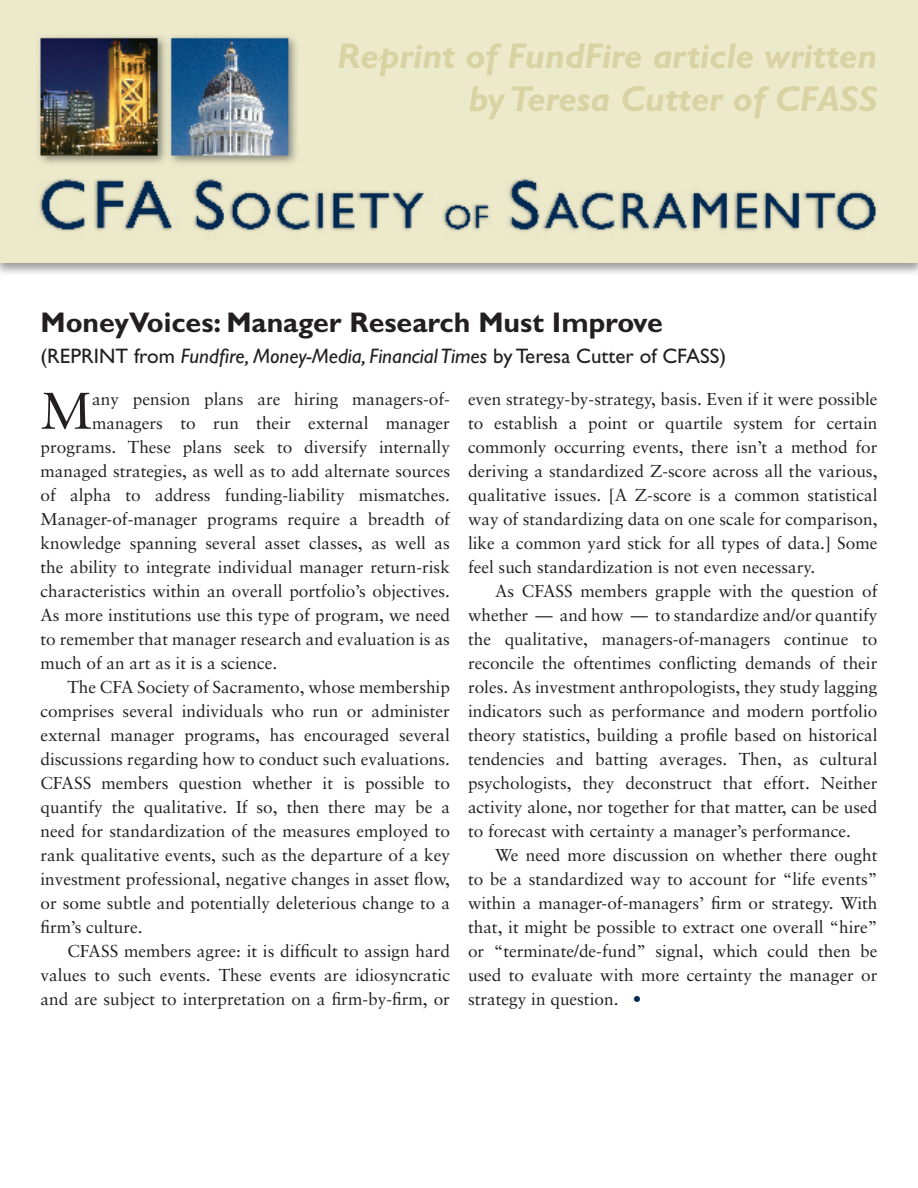
<style>
.page{position:relative;width:918px;height:1188px;background:#fff}
.page>*{position:absolute;margin:0;border:0;box-sizing:border-box;transform-origin:0 0}
.body{font:51.6px "Sabon";color:#231f20}
.t1{font:italic 700 36px/43.2px "Gill Sans";color:#d9d3a3;text-align:right}
.headline_1{font:700 28.5px "Gill Sans";color:#231f20}
.headline_1-2{font:italic 21px "Gill Sans";color:#231f20}
.body-2{font:17.25px/24px "Sabon";color:#231f20;text-align:justify}
.s1{font-style:normal}
.s2{color:#002a54}
</style>
<div class="page">
<div style="left:0;top:0;width:918px;height:277px;background:#231f20;opacity:.45"></div>
<img style="left:0;top:0;width:918px;height:263px">
<p class="t1" style="left:337px;top:34px;width:542px">Reprint of FundFire article written by Teresa Cutter of CFASS</p>
<p class="headline_1" style="left:40px;top:305px;width:624px">MoneyVoices: Manager Research Must Improve</p>
<p class="headline_1-2" style="left:40px;top:344px;width:687px"><span class="s1">(REPRINT from</span> Fundfire, Money-Media, Financial Times <span class="s1">by Teresa Cutter of CFASS)</span></p>
<p class="body" style="left:40px;top:380px;width:53px">M</p>
<p class="body-2" style="left:92px;top:387px;width:359px">any pension plans are hiring managers-of-</p>
<p class="body-2" style="left:468px;top:387px;width:411px">even strategy-by-strategy, basis. Even if it were possible to establish a point or quartile system for certain commonly occurring events, there isn’t a method for deriving a standardized Z-score across all the various, qualitative issues. [A Z-score is a common statistical way of standardizing data on one scale for comparison, like a common yard stick for all types of data.] Some feel such standardization is not even necessary.</p>
<p class="body-2" style="left:468px;top:579px;width:411px;text-indent:27px">As CFASS members grapple with the question of whether — and how — to standardize and/or quantify the qualitative, managers-of-managers continue to reconcile the oftentimes conflicting demands of their roles. As investment anthropologists, they study lagging indicators such as performance and modern portfolio theory statistics, building a profile based on historical tendencies and batting averages. Then, as cultural psychologists, they deconstruct that effort. Neither activity alone, nor together for that matter, can be used to forecast with certainty a manager’s performance.</p>
<p class="body-2" style="left:468px;top:843px;width:411px;text-indent:27px">We need more discussion on whether there ought to be a standardized way to account for “life events” within a manager-of-managers’ firm or strategy. With that, it might be possible to extract one overall “hire” or “terminate/de-fund” signal, which could then be used to evaluate with more certainty the manager or strategy in question. <span class="s2">•</span></p>
<p class="body-2" style="left:92px;top:411px;width:359px">managers to run their external manager</p>
<p class="body-2" style="left:40px;top:435px;width:411px">programs. These plans seek to diversify internally</p>
<p class="body-2" style="left:40px;top:459px;width:411px">managed strategies, as well as to add alternate sources</p>
<p class="body-2" style="left:40px;top:483px;width:411px">of alpha to address funding-liability mismatches.</p>
<p class="body-2" style="left:40px;top:507px;width:411px">Manager-of-manager programs require a breadth of</p>
<p class="body-2" style="left:40px;top:531px;width:411px">knowledge spanning several asset classes, as well as</p>
<p class="body-2" style="left:40px;top:555px;width:411px">the ability to integrate individual manager return-risk</p>
<p class="body-2" style="left:40px;top:579px;width:411px">characteristics within an overall portfolio’s objectives.</p>
<p class="body-2" style="left:40px;top:603px;width:411px">As more institutions use this type of program, we need</p>
<p class="body-2" style="left:40px;top:627px;width:411px">to remember that manager research and evaluation is as</p>
<p class="body-2" style="left:40px;top:651px;width:238px">much of an art as it is a science.</p>
<p class="body-2" style="left:40px;top:675px;width:411px;text-indent:27px">The CFA Society of Sacramento, whose membership comprises several individuals who run or administer external manager programs, has encouraged several discussions regarding how to conduct such evaluations.<br>CFASS members question whether it is possible to quantify the qualitative. If so, then there may be a need for standardization of the measures employed to rank qualitative events, such as the departure of a key investment professional, negative changes in asset flow, or some subtle and potentially deleterious change to a firm’s culture.</p>
<p class="body-2" style="left:40px;top:939px;width:411px;text-indent:27px">CFASS members agree: it is difficult to assign hard values to such events. These events are idiosyncratic and are subject to interpretation on a firm-by-firm, or</p>
</div>
